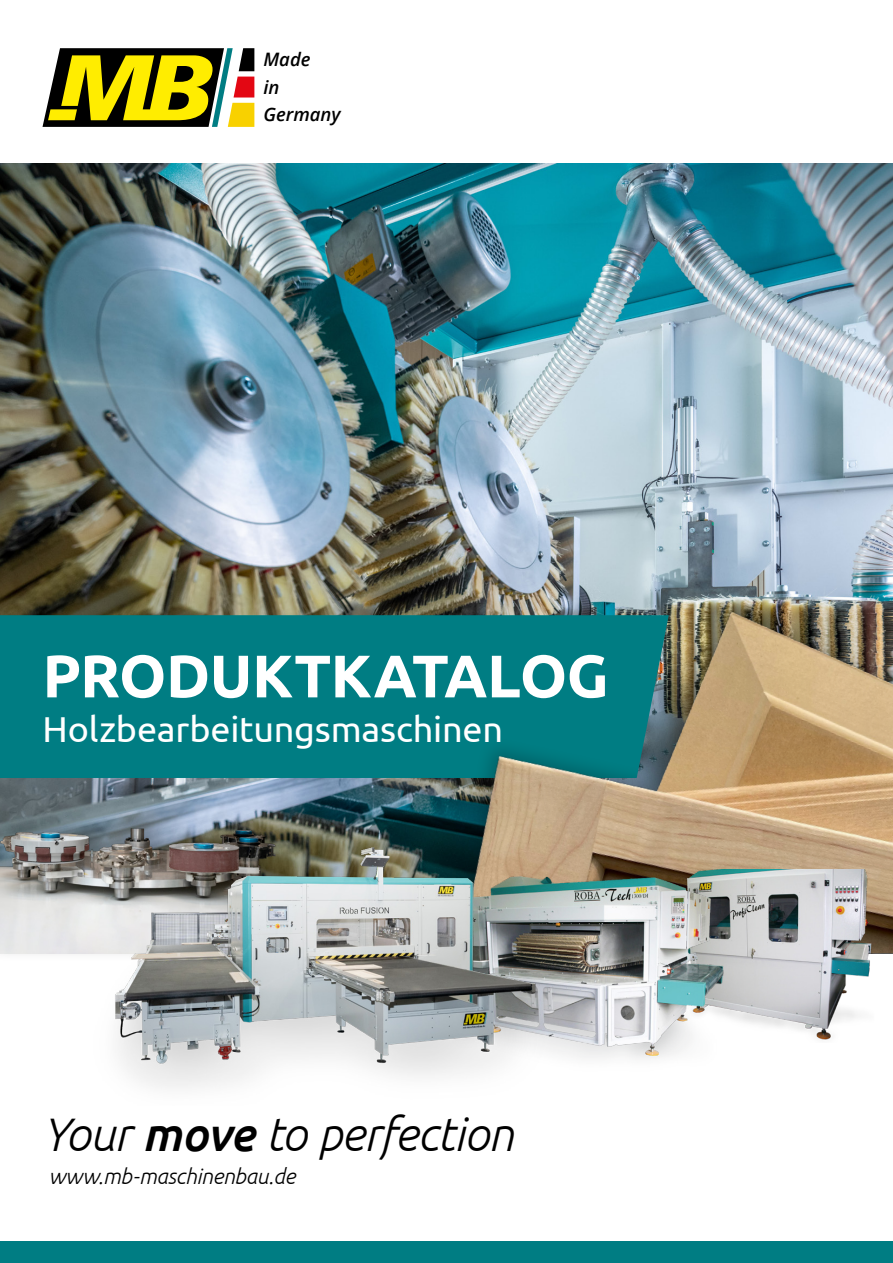
<style>
.page{position:relative;width:893px;height:1263px;background:#fff}
.page>*{position:absolute;margin:0;border:0;box-sizing:border-box;transform-origin:0 0}
.t1{font:700 60px "Ubuntu";letter-spacing:-.01em;color:#fff}
.t2{font:italic 300 46.95px "Ubuntu";letter-spacing:-.015em;color:#000}
.t3{font:36px "Ubuntu";letter-spacing:-.005em;color:#fff}
.t4{font:italic 300 21.6px "Ubuntu";letter-spacing:-.01em;color:#000}
.t5{font:italic 600 18.6px/27.6px "Open Sans";color:#000}
.s1{font-weight:500}
</style>
<div class="page">
<img style="left:0;top:163px;width:893px;height:620px">
<div style="left:0;top:615px;width:423px;height:163px;background:#007d83"></div>
<svg style="left:43px;top:48px;width:211px;height:79px;background:#948a22"></svg>
<div style="left:0;top:1242px;width:893px;height:21px;background:#007d83"></div>
<img style="left:426px;top:596px;width:467px;height:357px">
<img style="left:0;top:669px;width:316px;height:284px">
<img style="left:663px;top:869px;width:212px;height:171px">
<img style="left:572px;top:870px;width:198px;height:189px">
<img style="left:64px;top:783px;width:508px;height:305px">
<p class="t5" style="left:263px;top:45px;width:79px">Made<br>in<br>Germany</p>
<h1 class="t1" style="left:43px;top:640px;width:568px">PRODUKTKATALOG</h1>
<p class="t3" style="left:43px;top:708px;width:462px">Holzbearbeitungsmaschinen</p>
<h2 class="t2" style="left:42px;top:1105px;width:473px">Your <span class="s1">move</span> to perfection</h2>
<p class="t4" style="left:49px;top:1163px;width:248px">www.mb-maschinenbau.de</p>
</div>
